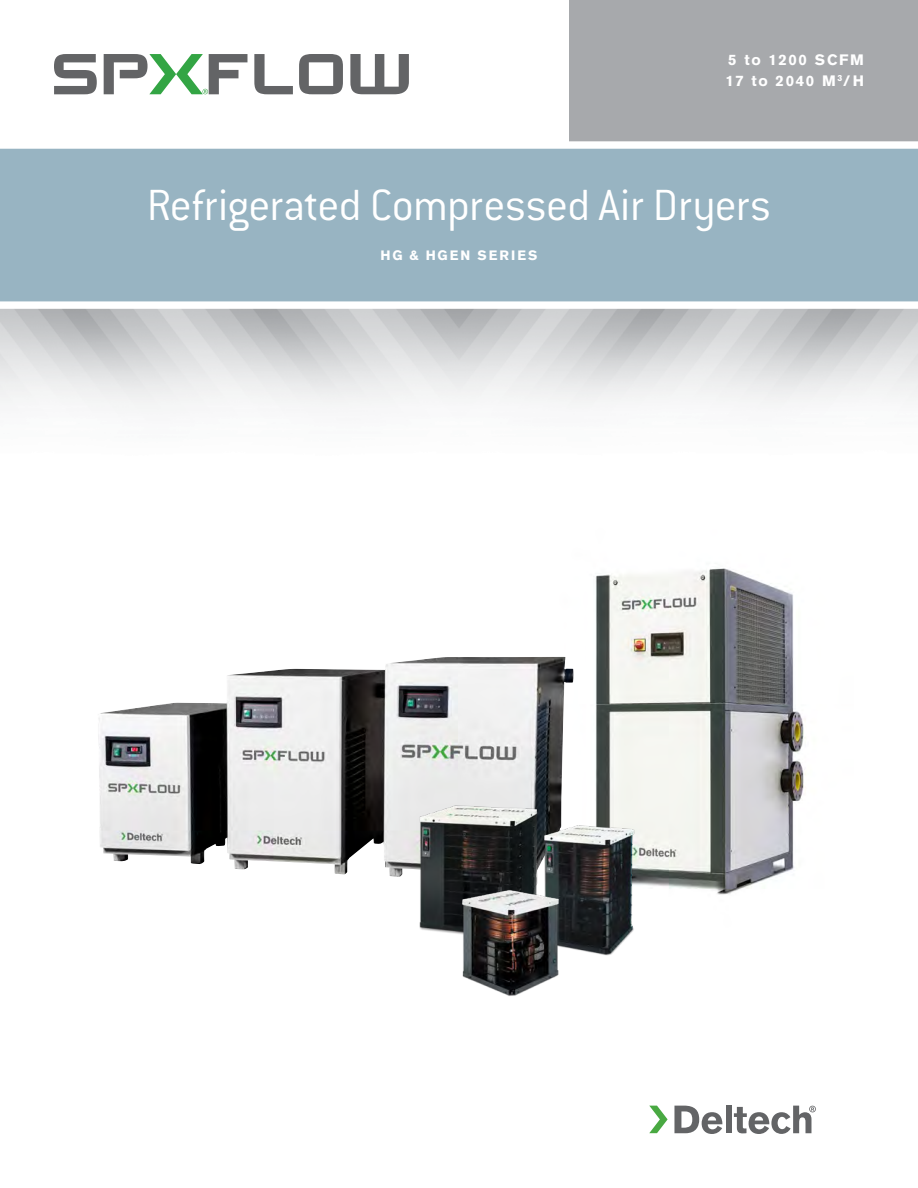
<style>
.page{position:relative;width:918px;height:1188px;background:#fff}
.page>*{position:absolute;margin:0;border:0;box-sizing:border-box;transform-origin:0 0}
.Front_Cover_Page_Hea{font:300 48px "Conduit ITC Std";letter-spacing:-.015em;color:#fff}
.Back_Cover_Corner_Su{font:700 15px/21px "Akzidenz Grotesk BE";letter-spacing:.11em;color:#fff}
.Front_Cover_Page_Sub{font:700 13.5px "Akzidenz Grotesk BE";letter-spacing:.15em;color:#fff}
</style>
<div class="page">
<div style="left:0;top:145px;width:918px;height:161px;background:#98b4c2"></div>
<div style="left:0;top:301px;width:918px;height:8px;background:#fff"></div>
<div style="left:569px;top:0;width:349px;height:145px;background:#a7a9ac"></div>
<div style="left:0;top:141px;width:918px;height:8px;background:#fff"></div>
<svg style="left:649px;top:1106px;width:19px;height:27px"></svg>
<svg style="left:674px;top:1106px;width:48px;height:28px"></svg>
<div style="left:726px;top:1106px;width:6px;height:27px;background:#636466"></div>
<svg style="left:734px;top:1106px;width:82px;height:28px"></svg>
<img style="left:561px;top:568px;width:245px;height:327px">
<img style="left:98px;top:657px;width:476px;height:220px">
<img style="left:406px;top:780px;width:150px;height:153px">
<img style="left:527px;top:812px;width:121px;height:144px">
<img style="left:448px;top:878px;width:128px;height:118px">
<svg style="left:54px;top:54px;width:43px;height:40px"></svg>
<svg style="left:299px;top:54px;width:44px;height:40px"></svg>
<svg style="left:254px;top:54px;width:39px;height:40px"></svg>
<svg style="left:350px;top:54px;width:59px;height:40px"></svg>
<svg style="left:104px;top:54px;width:143px;height:40px"></svg>
<p class="Back_Cover_Corner_Su" style="left:725px;top:50px;width:140px">5 to 1200 SCFM<br>17 to 2040 M<sup>3</sup>/H</p>
<p class="Front_Cover_Page_Hea" style="left:147px;top:176px;width:626px">Refrigerated Compressed Air Dryers</p>
<p class="Front_Cover_Page_Sub" style="left:381px;top:248px;width:158px">HG &amp; HGEN SERIES</p>
</div>
